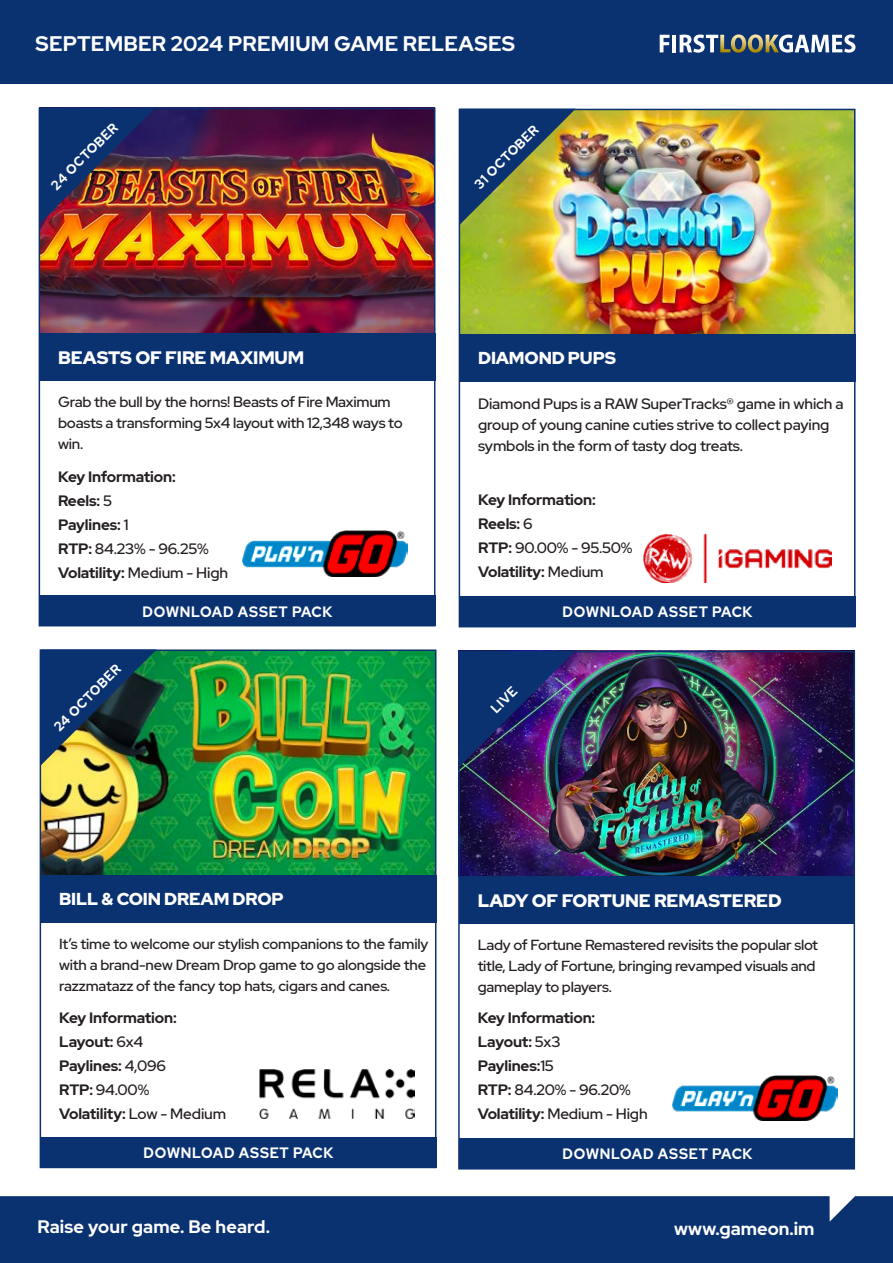
<style>
.page{position:relative;width:893px;height:1263px;background:#fff}
.page>*{position:absolute;margin:0;border:0;box-sizing:border-box;transform-origin:0 0}
.t1{font:700 21px "Red Hat Display";letter-spacing:.01em;color:#fff}
.t2{font:900 18px "Red Hat Display";letter-spacing:-.01em;color:#fff}
.t3{font:700 18px "Red Hat Display";letter-spacing:.01em;color:#fff}
.t4{font:900 17.25px "Red Hat Display";letter-spacing:-.01em;color:#fff}
.t5{font:700 15px/24px "Red Hat Display";letter-spacing:-.01em;color:#241f20}
.t6{font:500 15px/21px "Red Hat Display";letter-spacing:-.01em;color:#241f20}
.t7{font:700 15px "Red Hat Display";letter-spacing:.05em;color:#fff;scale:.95 1}
.t8{font:500 14.7px/21px "Red Hat Display";letter-spacing:-.015em;color:#241f20}
.t9{font:500 14.55px/21px "Red Hat Display";letter-spacing:-.015em;color:#241f20}
.t10{font:700 13.5px "Red Hat Display";color:#fff;scale:.95 1}
.s1{font-weight:500}
</style>
<div class="page">
<img style="left:644px;top:533px;width:187px;height:49px">
<img style="left:242px;top:531px;width:165px;height:45px">
<img style="left:673px;top:1075px;width:165px;height:45px">
<img style="left:462px;top:112px;width:390px;height:222px">
<div style="left:460px;top:596px;width:395px;height:31px;background:#0a3271"></div>
<div style="left:460px;top:334px;width:395px;height:48px;background:#0a3271"></div>
<div style="left:459px;top:109px;width:396px;height:518px;border:2px solid #0a3271"></div>
<img style="left:460px;top:109px;width:116px;height:116px">
<img style="left:461px;top:654px;width:391px;height:222px">
<div style="left:459px;top:1138px;width:396px;height:31px;background:#0a3271"></div>
<div style="left:459px;top:876px;width:396px;height:48px;background:#0a3271"></div>
<div style="left:458px;top:651px;width:397px;height:518px;border:2px solid #0a3271"></div>
<img style="left:459px;top:651px;width:116px;height:116px">
<img style="left:259px;top:1069px;width:155px;height:49px">
<div style="left:0;top:1196px;width:893px;height:67px;background:#0a3271"></div>
<div style="left:0;top:0;width:893px;height:84px;background:#0a3271"></div>
<svg style="left:660px;top:35px;width:9px;height:17px"></svg>
<hr style="left:672px;top:35px;width:4px;height:17px;background:#fff">
<svg style="left:680px;top:34px;width:175px;height:19px"></svg>
<img style="left:42px;top:111px;width:390px;height:222px">
<div style="left:40px;top:595px;width:395px;height:31px;background:#0a3271"></div>
<div style="left:40px;top:333px;width:395px;height:48px;background:#0a3271"></div>
<div style="left:39px;top:108px;width:396px;height:518px;border:2px solid #0a3271"></div>
<img style="left:40px;top:108px;width:116px;height:116px">
<img style="left:43px;top:652px;width:390px;height:223px">
<div style="left:41px;top:1137px;width:395px;height:31px;background:#0a3271"></div>
<div style="left:41px;top:875px;width:395px;height:48px;background:#0a3271"></div>
<div style="left:40px;top:649px;width:396px;height:519px;border:2px solid #0a3271"></div>
<svg style="left:41px;top:649px;width:116px;height:117px;background:#2b4750"></svg>
<h1 class="t1" style="left:36px;top:30px;width:481px">SEPTEMBER 2024 PREMIUM GAME RELEASES</h1>
<p class="t10" style="left:47px;top:181px;width:94px;rotate:-45deg">24 OCTOBER</p>
<p class="t2" style="left:58px;top:346px;width:248px">BEASTS OF FIRE MAXIMUM</p>
<p class="t8" style="left:58px;top:392px;width:346px">Grab the bull by the horns! Beasts of Fire Maximum boasts a transforming 5x4 layout with 12,348 ways to win.</p>
<p class="t5" style="left:58px;top:465px;width:171px">Key Information:<br>Reels: <span class="s1">5<br></span>Paylines: <span class="s1">1<br></span>RTP: <span class="s1">84.23% - 96.25%<br></span>Volatility: <span class="s1">Medium - High</span></p>
<p class="t10" style="left:50px;top:723px;width:94px;rotate:-45deg">24 OCTOBER</p>
<p class="t7" style="left:143px;top:601px;width:201px">DOWNLOAD ASSET PACK</p>
<p class="t10" style="left:470px;top:181px;width:90px;rotate:-45deg">31 OCTOBER</p>
<p class="t4" style="left:478px;top:347px;width:140px">DIAMOND PUPS</p>
<p class="t6" style="left:478px;top:393px;width:367px">Diamond Pups is a RAW SuperTracks® game in which a group of young canine cuties strive to collect paying symbols in the form of tasty dog treats.</p>
<p class="t5" style="left:478px;top:487px;width:156px">Key Information:<br>Reels: <span class="s1">6<br></span>RTP: <span class="s1">90.00% - 95.50%<br></span>Volatility: <span class="s1">Medium</span></p>
<p class="t10" style="left:487px;top:704px;width:34px;rotate:-45deg">LIVE</p>
<p class="t7" style="left:563px;top:602px;width:201px">DOWNLOAD ASSET PACK</p>
<p class="t4" style="left:59px;top:888px;width:226px">BILL &amp; COIN DREAM DROP</p>
<p class="t2" style="left:478px;top:889px;width:306px">LADY OF FORTUNE REMASTERED</p>
<p class="t9" style="left:59px;top:933px;width:371px">It’s time to welcome our stylish companions to the family with a brand-new Dream Drop game to go alongside the razzmatazz of the fancy top hats, cigars and canes.</p>
<p class="t9" style="left:478px;top:934px;width:342px">Lady of Fortune Remastered revisits the popular slot title, Lady of Fortune, bringing revamped visuals and gameplay to players.</p>
<p class="t5" style="left:59px;top:1006px;width:168px">Key Information:<br>Layout: <span class="s1">6x4<br></span>Paylines: <span class="s1">4,096<br></span>RTP: <span class="s1">94.00%<br></span>Volatility: <span class="s1">Low - Medium</span></p>
<p class="t5" style="left:478px;top:1006px;width:171px">Key Information:<br>Layout: <span class="s1">5x3<br></span>Paylines:<span class="s1">15<br></span>RTP: <span class="s1">84.20% - 96.20%<br></span>Volatility: <span class="s1">Medium - High</span></p>
<p class="t7" style="left:144px;top:1143px;width:201px">DOWNLOAD ASSET PACK</p>
<p class="t7" style="left:563px;top:1144px;width:201px">DOWNLOAD ASSET PACK</p>
<p class="t7" style="left:565px;top:1145px;width:201px">DOWNLOAD ASSET PACK</p>
<p class="t3" style="left:37px;top:1215px;width:234px">Raise your game. Be heard.</p>
<p class="t3" style="left:674px;top:1217px;width:142px">www.gameon.im</p>
</div>
